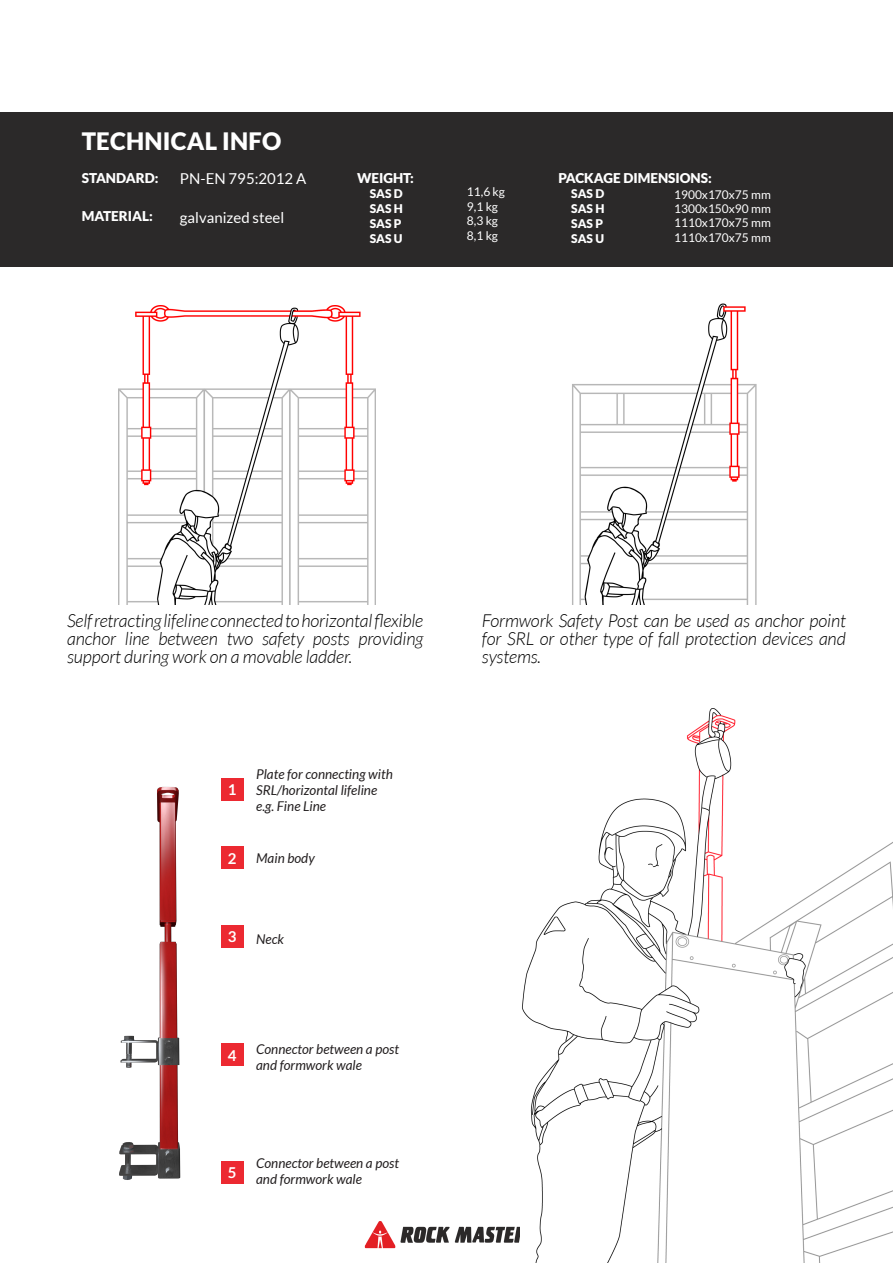
<style>
.page{position:relative;width:893px;height:1263px;background:#fff}
.page>*{position:absolute;margin:0;border:0;box-sizing:border-box;transform-origin:0 0}
.t1{font:900 24px "Lato";letter-spacing:.01em;color:#fff}
.t2{font:italic 300 18px/18px "Lato";letter-spacing:-.01em;color:#000;text-align:justify}
.t3{font:15px "Lato";color:#fff}
.t4{font:700 15px "Lato";color:#fff}
.t5{font:italic 13.5px/16.2px "Lato";color:#231f20}
.t6{font:900 13.5px "Lato";color:#fff}
.t7{font:12px/14.4px "Lato";color:#fff}
.t8{font:900 12px/15px "Lato";color:#fff}
</style>
<div class="page">
<img style="left:364px;top:1221px;width:156px;height:28px">
<div style="left:0;top:112px;width:893px;height:155px;background:#2b2929"></div>
<img style="left:522px;top:709px;width:371px;height:554px">
<img style="left:119px;top:786px;width:62px;height:394px">
<div style="left:221px;top:778px;width:22px;height:22px;background:#ec2931"></div>
<div style="left:221px;top:847px;width:22px;height:22px;background:#ec2931"></div>
<div style="left:221px;top:925px;width:22px;height:22px;background:#ec2931"></div>
<div style="left:221px;top:1044px;width:22px;height:22px;background:#ec2931"></div>
<div style="left:221px;top:1161px;width:22px;height:22px;background:#ec2931"></div>
<img style="left:118px;top:306px;width:257px;height:298px">
<img style="left:572px;top:304px;width:185px;height:300px">
<h1 class="t1" style="left:82px;top:128px;width:201px">TECHNICAL INFO</h1>
<p class="t6" style="left:82px;top:170px;width:18px">STANDARD</p>
<p class="t6" style="left:155px;top:170px;width:5px">:</p>
<p class="t3" style="left:180px;top:171px;width:128px">PN-EN 795:2012 A</p>
<p class="t6" style="left:82px;top:209px;width:22px">MATERIA</p>
<p class="t6" style="left:142px;top:209px;width:12px">L:</p>
<p class="t3" style="left:180px;top:209px;width:106px">galvanized steel</p>
<p class="t6" style="left:357px;top:170px;width:11px">WEIGHT</p>
<p class="t6" style="left:410px;top:170px;width:5px">:</p>
<p class="t8" style="left:370px;top:186px;width:35px">SAS D<br>SAS H<br>SAS P<br>SAS U</p>
<p class="t7" style="left:467px;top:185px;width:40px">11,6 kg<br>9,1 kg<br>8,3 kg<br>8,1 kg</p>
<p class="t6" style="left:558px;top:170px;width:155px">PACKAGE DIMENSIONS:</p>
<p class="t8" style="left:571px;top:186px;width:35px">SAS D<br>SAS H<br>SAS P<br>SAS U</p>
<p class="t7" style="left:674px;top:187px;width:98px;text-align:justify">1900x170x75 mm 1300x150x90 mm 1110x170x75 mm 1110x170x75 mm</p>
<p class="t2" style="left:67px;top:612px;width:358px">Self retracting lifeline connected to horizontal flexible anchor line between two safety posts providing support during work on a movable ladder.</p>
<p class="t2" style="left:482px;top:612px;width:366px">Formwork Safety Post can be used as anchor point for SRL or other type of fall protection devices and systems.</p>
<p class="t4" style="left:228px;top:781px;width:10px">1</p>
<p class="t5" style="left:256px;top:766px;width:138px">Plate for connecting with<br>SRL/horizontal lifeline e.g. Fine Line</p>
<p class="t4" style="left:228px;top:850px;width:10px">2</p>
<p class="t5" style="left:256px;top:850px;width:60px">Main body</p>
<p class="t4" style="left:228px;top:928px;width:10px">3</p>
<p class="t5" style="left:256px;top:931px;width:29px">Neck</p>
<p class="t4" style="left:228px;top:1047px;width:10px">4</p>
<p class="t5" style="left:256px;top:1041px;width:144px">Connector between a post and formwork wale</p>
<p class="t4" style="left:228px;top:1164px;width:10px">5</p>
<p class="t5" style="left:256px;top:1155px;width:144px">Connector between a post and formwork wale</p>
</div>
